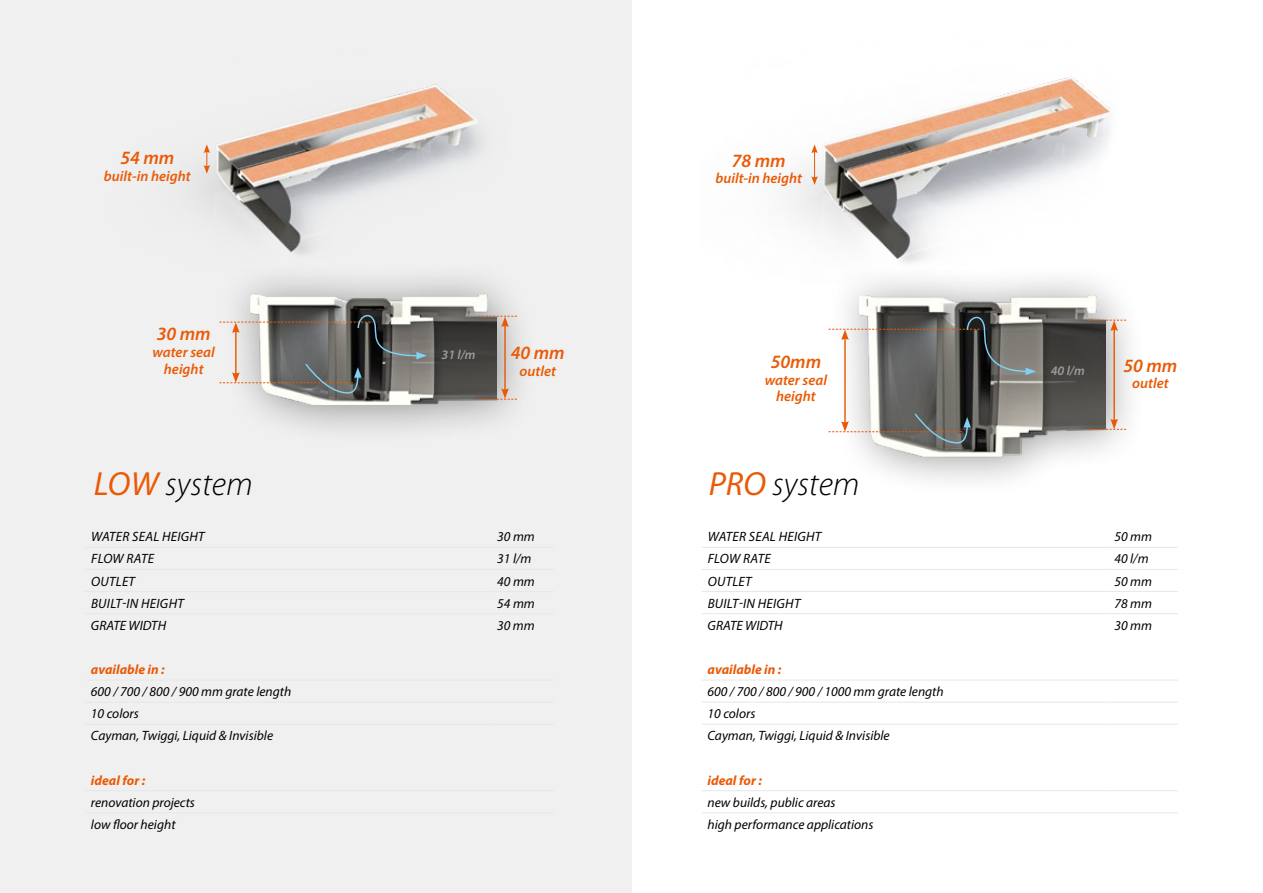
<style>
.page{position:relative;width:1263px;height:893px;background:#fff}
.page>*{position:absolute;margin:0;border:0;box-sizing:border-box;transform-origin:0 0}
.t1{font:italic 300 33.6px "Myriad Pro";color:#000}
.t2{font:italic 600 18.9px "Myriad Pro";color:#ea5a06}
.t3{font:italic 600 14.7px/16.8px "Myriad Pro";color:#ea5a06;text-align:center}
.t4{font:italic 13.5px "Myriad Pro";color:#000}
.t5{font:italic 13.5px "Myriad Pro";letter-spacing:.02em;color:#000}
.t6{font:italic 700 13.5px "Myriad Pro";color:#ea5a06}
.t7{font:italic 600 13.05px "Myriad Pro";color:#9c9d9d}
.s1{font-weight:400;color:#ea5a06}
</style>
<div class="page">
<div style="left:0;top:0;width:631px;height:893px;background:#f0f0f0"></div>
<hr style="left:85px;top:547px;width:406px;height:1px;background:#e7e7e7">
<hr style="left:491px;top:547px;width:63px;height:1px;background:#e7e7e7">
<hr style="left:85px;top:569px;width:406px;height:1px;background:#e7e7e7">
<hr style="left:491px;top:569px;width:63px;height:1px;background:#e7e7e7">
<hr style="left:85px;top:591px;width:406px;height:1px;background:#e7e7e7">
<hr style="left:491px;top:591px;width:63px;height:1px;background:#e7e7e7">
<hr style="left:85px;top:613px;width:406px;height:1px;background:#e7e7e7">
<hr style="left:491px;top:613px;width:63px;height:1px;background:#e7e7e7">
<hr style="left:85px;top:680px;width:406px;height:1px;background:#e7e7e7">
<hr style="left:491px;top:680px;width:63px;height:1px;background:#e7e7e7">
<hr style="left:85px;top:702px;width:406px;height:1px;background:#e7e7e7">
<hr style="left:491px;top:702px;width:63px;height:1px;background:#e7e7e7">
<hr style="left:85px;top:724px;width:406px;height:1px;background:#e7e7e7">
<hr style="left:491px;top:724px;width:63px;height:1px;background:#e7e7e7">
<hr style="left:702px;top:547px;width:406px;height:1px;background:#e7e7e7">
<hr style="left:1108px;top:547px;width:70px;height:1px;background:#e7e7e7">
<hr style="left:702px;top:569px;width:406px;height:1px;background:#e7e7e7">
<hr style="left:1108px;top:569px;width:70px;height:1px;background:#e7e7e7">
<hr style="left:702px;top:591px;width:406px;height:1px;background:#e7e7e7">
<hr style="left:1108px;top:591px;width:70px;height:1px;background:#e7e7e7">
<hr style="left:702px;top:613px;width:406px;height:1px;background:#e7e7e7">
<hr style="left:1108px;top:613px;width:70px;height:1px;background:#e7e7e7">
<hr style="left:702px;top:680px;width:406px;height:1px;background:#e7e7e7">
<hr style="left:1108px;top:680px;width:70px;height:1px;background:#e7e7e7">
<hr style="left:702px;top:702px;width:406px;height:1px;background:#e7e7e7">
<hr style="left:1108px;top:702px;width:70px;height:1px;background:#e7e7e7">
<hr style="left:702px;top:724px;width:406px;height:1px;background:#e7e7e7">
<hr style="left:1108px;top:724px;width:70px;height:1px;background:#e7e7e7">
<hr style="left:702px;top:790px;width:406px;height:1px;background:#e7e7e7">
<hr style="left:1108px;top:790px;width:70px;height:1px;background:#e7e7e7">
<hr style="left:702px;top:812px;width:406px;height:1px;background:#e7e7e7">
<hr style="left:1108px;top:812px;width:70px;height:1px;background:#e7e7e7">
<hr style="left:85px;top:790px;width:406px;height:1px;background:#e7e7e7">
<hr style="left:491px;top:790px;width:63px;height:1px;background:#e7e7e7">
<hr style="left:85px;top:812px;width:406px;height:1px;background:#e7e7e7">
<hr style="left:491px;top:812px;width:63px;height:1px;background:#e7e7e7">
<img style="left:196px;top:84px;width:287px;height:171px">
<svg style="left:204px;top:144px;width:6px;height:30px"></svg>
<img style="left:786px;top:76px;width:328px;height:187px">
<svg style="left:811px;top:144px;width:7px;height:41px"></svg>
<div style="left:217px;top:261px;width:320px;height:185px;background:#000;opacity:.4"></div>
<img style="left:235px;top:268px;width:261px;height:137px">
<hr style="left:504px;top:325px;width:2px;height:66px;background:#ea5a06">
<svg style="left:479px;top:316px;width:38px;height:11px"></svg>
<svg style="left:479px;top:388px;width:38px;height:12px"></svg>
<svg style="left:219px;top:309px;width:208px;height:85px"></svg>
<div style="left:825px;top:263px;width:321px;height:234px;background:#000;opacity:.4"></div>
<img style="left:844px;top:274px;width:261px;height:216px">
<hr style="left:844px;top:338px;width:2px;height:86px;background:#ea5a06">
<hr style="left:1113px;top:329px;width:2px;height:92px;background:#ea5a06">
<svg style="left:1088px;top:320px;width:38px;height:11px"></svg>
<svg style="left:1088px;top:419px;width:38px;height:11px"></svg>
<svg style="left:828px;top:311px;width:208px;height:64px"></svg>
<svg style="left:828px;top:412px;width:143px;height:32px"></svg>
<h2 class="t2" style="left:120px;top:146px;width:55px">54 mm</h2>
<p class="t3" style="left:104px;top:167px;width:88px">built-in height</p>
<h2 class="t2" style="left:732px;top:148px;width:55px">78 mm</h2>
<p class="t3" style="left:715px;top:170px;width:88px">built-in height</p>
<h2 class="t2" style="left:157px;top:322px;width:55px">30 mm</h2>
<p class="t3" style="left:153px;top:343px;width:64px">water seal height</p>
<h2 class="t2" style="left:771px;top:350px;width:52px">50mm</h2>
<p class="t3" style="left:765px;top:371px;width:64px">water seal height</p>
<h2 class="t2" style="left:511px;top:341px;width:55px">40 mm</h2>
<p class="t3" style="left:519px;top:362px;width:38px">outlet</p>
<p class="t7" style="left:442px;top:346px;width:36px">31 l/m</p>
<p class="t7" style="left:1051px;top:362px;width:36px">40 l/m</p>
<h2 class="t2" style="left:1123px;top:353px;width:55px">50 mm</h2>
<p class="t3" style="left:1132px;top:375px;width:38px">outlet</p>
<h1 class="t1" style="left:94px;top:464px;width:160px"><span class="s1">LOW</span> system</h1>
<h1 class="t1" style="left:709px;top:464px;width:152px"><span class="s1">PRO</span> system</h1>
<p class="t5" style="left:91px;top:528px;width:115px">WATER SEAL HEIGHT</p>
<p class="t4" style="left:497px;top:528px;width:39px">30 mm</p>
<p class="t5" style="left:708px;top:528px;width:115px">WATER SEAL HEIGHT</p>
<p class="t4" style="left:1114px;top:528px;width:39px">50 mm</p>
<p class="t5" style="left:91px;top:551px;width:64px">FLOW RATE</p>
<p class="t4" style="left:497px;top:551px;width:36px">31 l/m</p>
<p class="t5" style="left:708px;top:551px;width:64px">FLOW RATE</p>
<p class="t4" style="left:1114px;top:551px;width:36px">40 l/m</p>
<p class="t4" style="left:91px;top:573px;width:45px">OUTLET</p>
<p class="t4" style="left:497px;top:573px;width:39px">40 mm</p>
<p class="t4" style="left:708px;top:573px;width:45px">OUTLET</p>
<p class="t4" style="left:1114px;top:573px;width:39px">50 mm</p>
<p class="t5" style="left:91px;top:595px;width:94px">BUILT-IN HEIGHT</p>
<p class="t4" style="left:497px;top:595px;width:39px">54 mm</p>
<p class="t5" style="left:708px;top:595px;width:94px">BUILT-IN HEIGHT</p>
<p class="t4" style="left:1114px;top:595px;width:39px">78 mm</p>
<p class="t4" style="left:91px;top:617px;width:77px">GRATE WIDTH</p>
<p class="t4" style="left:497px;top:617px;width:39px">30 mm</p>
<p class="t4" style="left:708px;top:617px;width:77px">GRATE WIDTH</p>
<p class="t4" style="left:1114px;top:617px;width:39px">30 mm</p>
<p class="t6" style="left:91px;top:661px;width:75px">available in :</p>
<p class="t6" style="left:708px;top:661px;width:75px">available in :</p>
<p class="t4" style="left:91px;top:683px;width:202px">600 / 700 / 800 / 900 mm grate length</p>
<p class="t4" style="left:708px;top:683px;width:238px">600 / 700 / 800 / 900 / 1000 mm grate length</p>
<p class="t4" style="left:91px;top:705px;width:49px">10 colors</p>
<p class="t4" style="left:708px;top:705px;width:49px">10 colors</p>
<p class="t4" style="left:91px;top:728px;width:184px">Cayman, Twiggi, Liquid &amp; Invisible</p>
<p class="t4" style="left:708px;top:728px;width:184px">Cayman, Twiggi, Liquid &amp; Invisible</p>
<p class="t6" style="left:91px;top:771px;width:56px">ideal for :</p>
<p class="t6" style="left:708px;top:771px;width:56px">ideal for :</p>
<p class="t4" style="left:91px;top:794px;width:105px">renovation projects</p>
<p class="t4" style="left:708px;top:794px;width:130px">new builds, public areas</p>
<p class="t4" style="left:91px;top:816px;width:86px">low floor height</p>
<p class="t4" style="left:708px;top:816px;width:167px">high performance applications</p>
</div>
